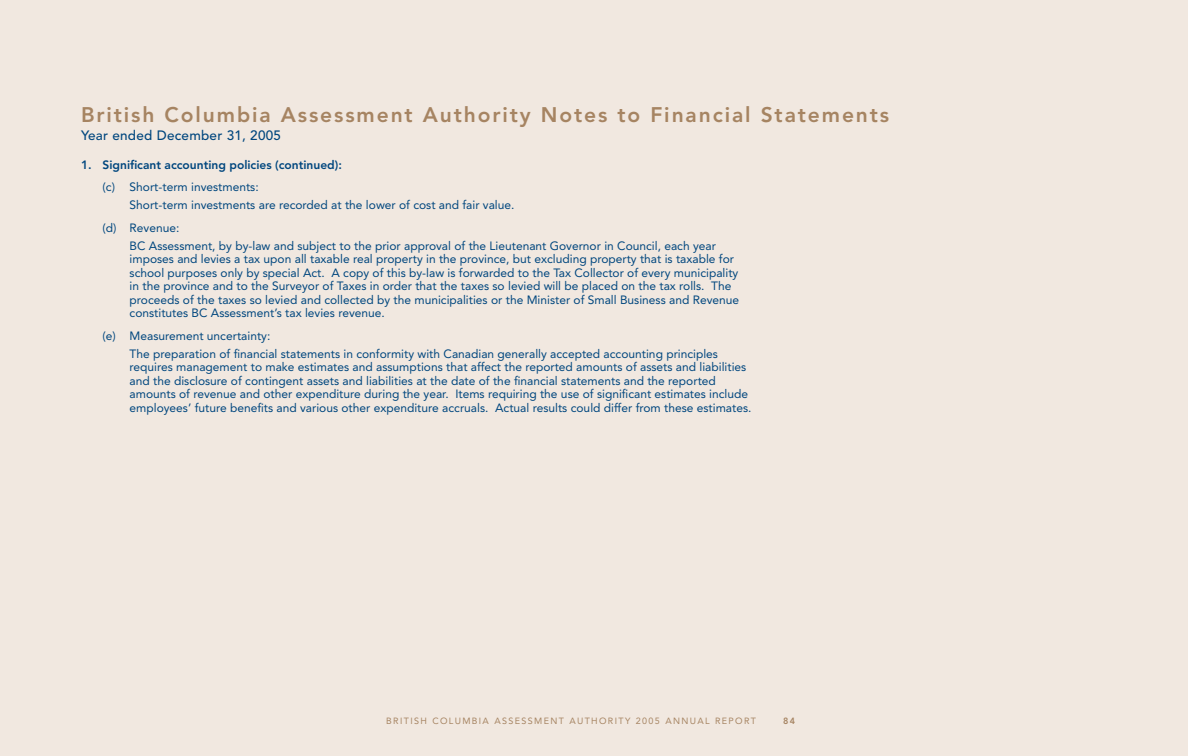
<style>
.page{position:relative;width:1188px;height:756px;background:#f1e8e0}
.page>*{position:absolute;margin:0;border:0;box-sizing:border-box;transform-origin:0 0}
.t1{font:800 21px "Avenir";letter-spacing:.09em;color:#a68462}
.t2{font:500 13.5px "Avenir";letter-spacing:.02em;color:#00467e}
.t3{font:12px/13.5px "Avenir";color:#00467e}
.t4{font:800 12px "Avenir";color:#00467e}
.t5{font:9px "Avenir";letter-spacing:.15em;color:#a68462}
.t6{font:800 9px "Avenir";color:#a68462}
</style>
<div class="page">
<h1 class="t1" style="left:81px;top:107px;width:810px">British Columbia Assessment Authority Notes to Financial Statements</h1>
<p class="t2" style="left:81px;top:130px;width:202px">Year ended December 31, 2005</p>
<p class="t4" style="left:81px;top:160px;width:262px">1. Significant accounting policies (continued):</p>
<p class="t3" style="left:130px;top:179px;width:386px;line-height:18px;text-indent:-27px">(c) Short-term investments:<br>Short-term investments are recorded at the lower of cost and fair value.</p>
<p class="t3" style="left:130px;top:220px;width:588px;line-height:18px;text-indent:-27px">(d) Revenue:<br>BC Assessment, by by-law and subject to the prior approval of the Lieutenant Governor in Council, each year</p>
<p class="t3" style="left:130px;top:253px;width:611px">imposes and levies a tax upon all taxable real property in the province, but excluding property that is taxable for school purposes only by special Act. A copy of this by-law is forwarded to the Tax Collector of every municipality in the province and to the Surveyor of Taxes in order that the taxes so levied will be placed on the tax rolls. The proceeds of the taxes so levied and collected by the municipalities or the Minister of Small Business and Revenue constitutes BC Assessment’s tax levies revenue.</p>
<p class="t3" style="left:130px;top:328px;width:590px;line-height:18px;text-indent:-27px">(e) Measurement uncertainty:<br>The preparation of financial statements in conformity with Canadian generally accepted accounting principles</p>
<p class="t3" style="left:130px;top:361px;width:623px">requires management to make estimates and assumptions that affect the reported amounts of assets and liabilities and the disclosure of contingent assets and liabilities at the date of the financial statements and the reported amounts of revenue and other expenditure during the year. Items requiring the use of significant estimates include employees’ future benefits and various other expenditure accruals. Actual results could differ from these estimates.</p>
<p class="t5" style="left:386px;top:717px;width:371px">BRITISH COLUMBIA ASSESSMENT AUTHORITY 2005 ANNUAL REPORT</p>
<p class="t6" style="left:783px;top:717px;width:14px">84</p>
</div>
